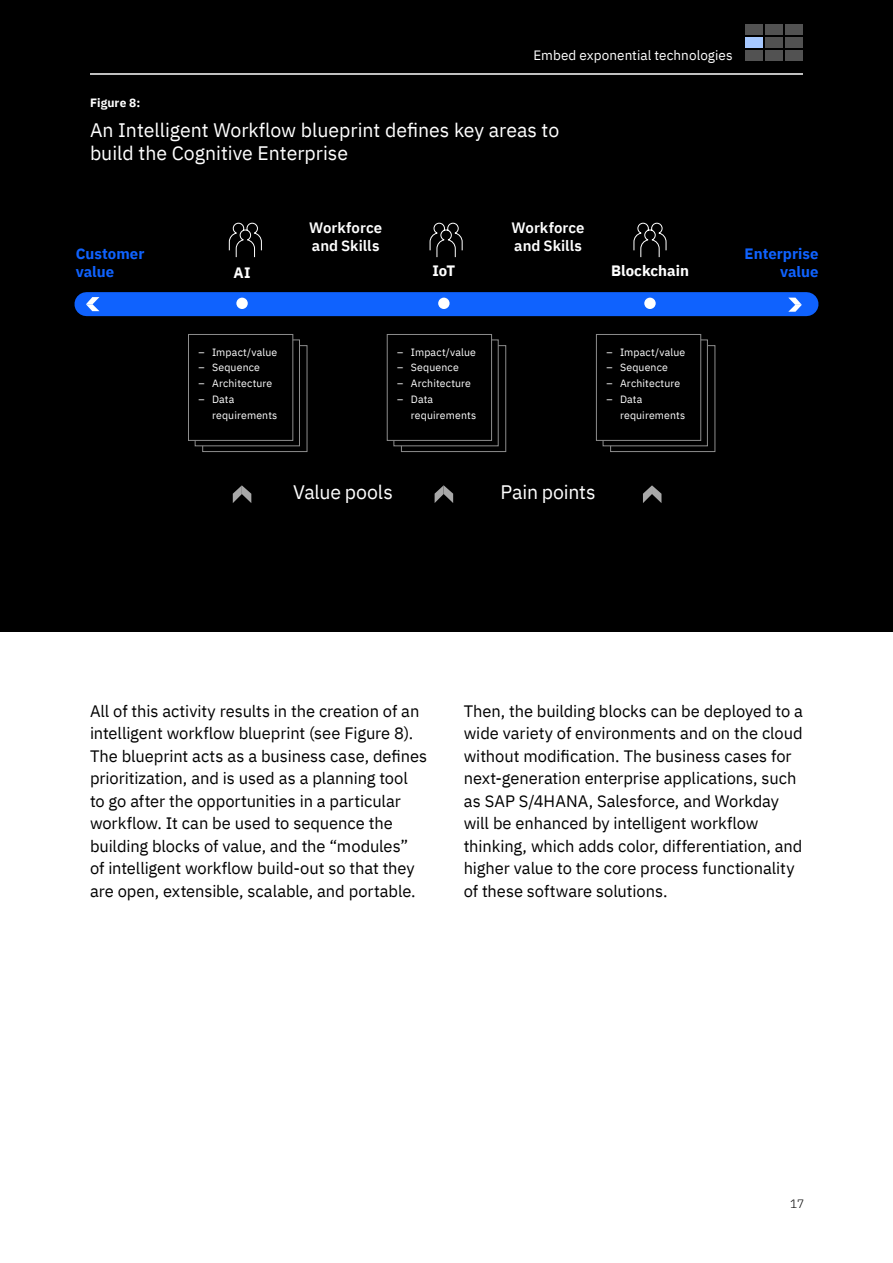
<style>
.page{position:relative;width:893px;height:1263px;background:#fff}
.page>*{position:absolute;margin:0;border:0;box-sizing:border-box;transform-origin:0 0}
.t1{font:19.5px/23.4px "IBM Plex Sans";color:#fff}
.t2{font:16.5px/22.5px "IBM Plex Sans";letter-spacing:-.005em;color:#000}
.t3{font:600 15px/18px "IBM Plex Sans";letter-spacing:.005em;color:#fff}
.t4{font:700 15px/18px "IBM Plex Sans";color:#0f62fe}
.t5{font:700 15px "IBM Plex Sans";color:#fff}
.t6{font:13.5px "IBM Plex Sans";letter-spacing:.005em;color:#fff}
.t7{font:700 12px "IBM Plex Sans";letter-spacing:.01em;color:#fff}
.t8{font:300 12px "IBM Plex Sans";color:#000}
.t9{font:10.5px/15.8px "IBM Plex Sans";letter-spacing:.015em;color:#fff}
</style>
<div class="page">
<div style="left:0;top:0;width:893px;height:631px;background:#000"></div>
<hr style="left:90px;top:73px;width:713px;height:2px;background:#fff">
<div style="left:86px;top:292px;width:720px;height:24px;background:#0f62fe"></div>
<svg style="left:86px;top:297px;width:13px;height:14px"></svg>
<div style="left:236px;top:298px;width:12px;height:11px;background:#fff;border-radius:50%"></div>
<div style="left:438px;top:298px;width:12px;height:11px;background:#fff;border-radius:50%"></div>
<div style="left:644px;top:298px;width:12px;height:11px;background:#fff;border-radius:50%"></div>
<svg style="left:229px;top:222px;width:33px;height:36px"></svg>
<svg style="left:633px;top:222px;width:34px;height:36px"></svg>
<svg style="left:429px;top:222px;width:34px;height:36px"></svg>
<svg style="left:788px;top:298px;width:14px;height:14px"></svg>
<div style="left:610px;top:345px;width:105px;height:107px;background:#000;border:1px solid #8d8d8d"></div>
<div style="left:603px;top:340px;width:105px;height:106px;background:#000;border:1px solid #8d8d8d"></div>
<div style="left:596px;top:334px;width:105px;height:107px;background:#000;border:1px solid #8d8d8d"></div>
<div style="left:401px;top:345px;width:105px;height:107px;background:#000;border:1px solid #8d8d8d"></div>
<div style="left:393px;top:340px;width:106px;height:106px;background:#000;border:1px solid #8d8d8d"></div>
<div style="left:387px;top:334px;width:105px;height:107px;background:#000;border:1px solid #8d8d8d"></div>
<div style="left:202px;top:345px;width:105px;height:107px;background:#000;border:1px solid #8d8d8d"></div>
<div style="left:195px;top:340px;width:105px;height:106px;background:#000;border:1px solid #8d8d8d"></div>
<div style="left:188px;top:334px;width:105px;height:107px;background:#000;border:1px solid #8d8d8d"></div>
<div style="left:745px;top:24px;width:18px;height:11px;background:#525252"></div>
<div style="left:765px;top:24px;width:18px;height:11px;background:#525252"></div>
<div style="left:785px;top:24px;width:18px;height:11px;background:#525252"></div>
<div style="left:745px;top:37px;width:18px;height:11px;background:#a6c8ff"></div>
<div style="left:765px;top:37px;width:18px;height:11px;background:#525252"></div>
<div style="left:785px;top:37px;width:18px;height:11px;background:#525252"></div>
<div style="left:745px;top:50px;width:18px;height:10px;background:#525252"></div>
<div style="left:765px;top:50px;width:18px;height:10px;background:#525252"></div>
<div style="left:786px;top:50px;width:17px;height:10px;background:#525252"></div>
<svg style="left:643px;top:485px;width:18px;height:18px"></svg>
<svg style="left:435px;top:485px;width:18px;height:18px"></svg>
<svg style="left:233px;top:485px;width:18px;height:18px"></svg>
<p class="t6" style="left:533px;top:45px;width:201px">Embed exponential technologies</p>
<p class="t7" style="left:90px;top:93px;width:52px">Figure 8:</p>
<p class="t1" style="left:90px;top:117px;width:471px">An Intelligent Workflow blueprint defines key areas to build the Cognitive Enterprise</p>
<p class="t3" style="left:511px;top:217px;width:75px">Workforce and Skills</p>
<p class="t3" style="left:309px;top:217px;width:75px">Workforce and Skills</p>
<p class="t4" style="left:76px;top:244px;width:70px">Customer value</p>
<p class="t4" style="left:745px;top:244px;width:75px">Enterprise</p>
<p class="t5" style="left:611px;top:259px;width:80px">Blockchain</p>
<p class="t5" style="left:432px;top:259px;width:24px">IoT</p>
<p class="t5" style="left:234px;top:260px;width:19px">AI</p>
<p class="t4" style="left:780px;top:262px;width:40px">value</p>
<p class="t9" style="left:199px;top:343px;width:80px">– Impact/value</p>
<p class="t9" style="left:199px;top:359px;width:63px">– Sequence</p>
<p class="t9" style="left:199px;top:375px;width:75px">– Architecture</p>
<p class="t9" style="left:212px;top:390px;width:67px;text-indent:-14px">– Data requirements</p>
<p class="t9" style="left:397px;top:343px;width:80px">– Impact/value</p>
<p class="t9" style="left:397px;top:359px;width:63px">– Sequence</p>
<p class="t9" style="left:397px;top:375px;width:75px">– Architecture</p>
<p class="t9" style="left:411px;top:390px;width:67px;text-indent:-14px">– Data requirements</p>
<p class="t9" style="left:606px;top:343px;width:80px">– Impact/value</p>
<p class="t9" style="left:606px;top:359px;width:63px">– Sequence</p>
<p class="t9" style="left:606px;top:375px;width:75px">– Architecture</p>
<p class="t9" style="left:620px;top:390px;width:67px;text-indent:-14px">– Data requirements</p>
<p class="t1" style="left:293px;top:479px;width:101px">Value pools</p>
<p class="t1" style="left:501px;top:479px;width:97px">Pain points</p>
<p class="t2" style="left:90px;top:698px;width:339px">All of this activity results in the creation of an intelligent workflow blueprint (see Figure 8).<br>The blueprint acts as a business case, defines prioritization, and is used as a planning tool<br>to go after the opportunities in a particular workflow. It can be used to sequence the building blocks of value, and the “modules”<br>of intelligent workflow build-out so that they are open, extensible, scalable, and portable.</p>
<p class="t2" style="left:464px;top:698px;width:341px">Then, the building blocks can be deployed to a wide variety of environments and on the cloud without modification. The business cases for next-generation enterprise applications, such as SAP S/4HANA, Salesforce, and Workday will be enhanced by intelligent workflow thinking, which adds color, differentiation, and higher value to the core process functionality of these software solutions.</p>
<p class="t8" style="left:790px;top:1195px;width:16px">17</p>
</div>
